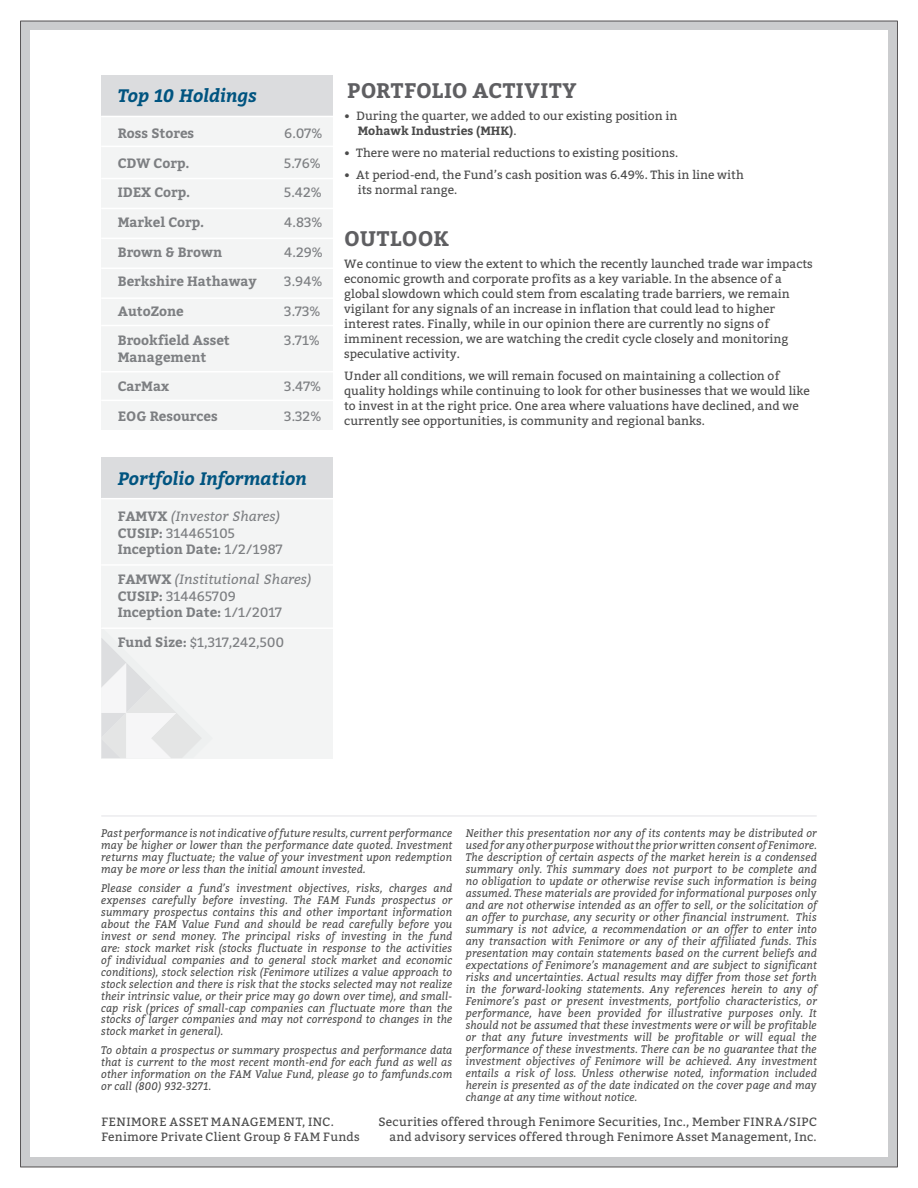
<style>
.page{position:relative;width:918px;height:1188px;background:#fff}
.page>*{position:absolute;margin:0;border:0;box-sizing:border-box;transform-origin:0 0}
.t1{font:700 21px "Bitter";letter-spacing:.02em;color:#5f5f62}
.t2{font:italic 700 18px "Bitter";letter-spacing:-.01em;color:#005480}
.t3{font:700 13.5px/16.5px "Bitter";color:#7d7f82}
.t4{font:13.5px "Bitter";color:#7d7f82}
.t5{font:12px/15px "Bitter";color:#4b4b4b}
.t6{font:12px/15px "Bitter";letter-spacing:.02em;color:#4b4b4b}
.t7{font:italic 10.95px/12px "Bitter";letter-spacing:.015em;color:#4b4b4b;text-align:justify;scale:.92 1}
.s1{font-weight:400;font-style:italic}
.s2{font-weight:400}
.s3{font-weight:700}
</style>
<div class="page">
<div style="left:21px;top:21px;width:876px;height:1146px;border:18px solid #cbccce"></div>
<div style="left:30px;top:30px;width:858px;height:1127px;background:#fff"></div>
<div style="left:101px;top:458px;width:232px;height:300px;background:#f3f4f4"></div>
<svg style="left:101px;top:638px;width:101px;height:120px"></svg>
<div style="left:101px;top:76px;width:232px;height:354px;background:#f3f4f4"></div>
<div style="left:101px;top:458px;width:232px;height:40px;background:#dbdcde"></div>
<div style="left:101px;top:76px;width:232px;height:40px;background:#dbdcde"></div>
<hr style="left:101px;top:627px;width:237px;height:2px;background:#fff">
<hr style="left:101px;top:564px;width:237px;height:2px;background:#fff">
<hr style="left:101px;top:146px;width:237px;height:1px;background:#fff">
<hr style="left:101px;top:178px;width:237px;height:1px;background:#fff">
<hr style="left:101px;top:208px;width:237px;height:1px;background:#fff">
<hr style="left:101px;top:238px;width:237px;height:1px;background:#fff">
<hr style="left:101px;top:268px;width:237px;height:1px;background:#fff">
<hr style="left:101px;top:297px;width:237px;height:2px;background:#fff">
<hr style="left:101px;top:325px;width:237px;height:1px;background:#fff">
<hr style="left:101px;top:371px;width:237px;height:2px;background:#fff">
<hr style="left:101px;top:400px;width:237px;height:1px;background:#fff">
<hr style="left:101px;top:498px;width:237px;height:1px;background:#fff">
<hr style="left:101px;top:116px;width:237px;height:1px;background:#fff">
<hr style="left:101px;top:815px;width:716px;height:2px;background:#ececee">
<h2 class="t2" style="left:118px;top:81px;width:140px">Top 10 Holdings</h2>
<p class="t3" style="left:118px;top:125px;width:78px">Ross Stores</p>
<p class="t4" style="left:284px;top:125px;width:40px">6.07%</p>
<p class="t3" style="left:118px;top:155px;width:73px">CDW Corp.</p>
<p class="t4" style="left:284px;top:155px;width:38px">5.76%</p>
<p class="t3" style="left:118px;top:184px;width:74px">IDEX Corp.</p>
<p class="t4" style="left:284px;top:185px;width:39px">5.42%</p>
<p class="t3" style="left:118px;top:214px;width:88px">Markel Corp.</p>
<p class="t4" style="left:284px;top:214px;width:40px">4.83%</p>
<p class="t3" style="left:118px;top:244px;width:106px">Brown &amp; Brown</p>
<p class="t4" style="left:284px;top:244px;width:40px">4.29%</p>
<p class="t3" style="left:118px;top:273px;width:141px">Berkshire Hathaway</p>
<p class="t4" style="left:284px;top:274px;width:40px">3.94%</p>
<p class="t3" style="left:118px;top:303px;width:67px">AutoZone</p>
<p class="t4" style="left:284px;top:303px;width:38px">3.73%</p>
<p class="t3" style="left:118px;top:333px;width:114px">Brookfield Asset</p>
<p class="t4" style="left:284px;top:333px;width:37px">3.71%</p>
<p class="t3" style="left:118px;top:342px;width:90px;line-height:29.5px">Management<br>CarMax</p>
<p class="t4" style="left:284px;top:379px;width:38px">3.47%</p>
<p class="t3" style="left:118px;top:408px;width:101px">EOG Resources</p>
<p class="t4" style="left:284px;top:408px;width:39px">3.32%</p>
<h2 class="t2" style="left:118px;top:464px;width:190px">Portfolio Information</h2>
<p class="t3" style="left:118px;top:508px;width:166px">FAMVX <span class="s1">(Investor Shares)<br></span>CUSIP: <span class="s2">314465105<br></span>Inception Date: <span class="s2">1/2/1987</span></p>
<p class="t3" style="left:118px;top:571px;width:195px">FAMWX <span class="s1">(Institutional Shares)<br></span>CUSIP: <span class="s2">314465709<br></span>Inception Date: <span class="s2">1/1/2017</span></p>
<p class="t4" style="left:118px;top:635px;width:168px"><span class="s3">Fund Size:</span> $1,317,242,500</p>
<h1 class="t1" style="left:347px;top:78px;width:231px">PORTFOLIO ACTIVITY</h1>
<p class="t5" style="left:358px;top:109px;width:321px;text-indent:-14px">• During the quarter, we added to our existing position in<br><span class="s3">Mohawk Industries (MHK)</span>.</p>
<p class="t5" style="left:344px;top:145px;width:335px">• There were no material reductions to existing positions.</p>
<p class="t5" style="left:358px;top:167px;width:388px;text-indent:-14px">• At period-end, the Fund’s cash position was 6.49%. This in line with its normal range.</p>
<h1 class="t1" style="left:344px;top:226px;width:106px">OUTLOOK</h1>
<p class="t5" style="left:344px;top:256px;width:470px">We continue to view the extent to which the recently launched trade war impacts economic growth and corporate profits as a key variable. In the absence of a global slowdown which could stem from escalating trade barriers, we remain vigilant for any signals of an increase in inflation that could lead to higher interest rates. Finally, while in our opinion there are currently no signs of imminent recession, we are watching the credit cycle closely and monitoring speculative activity.</p>
<p class="t5" style="left:344px;top:368px;width:467px">Under all conditions, we will remain focused on maintaining a collection of quality holdings while continuing to look for other businesses that we would like to invest in at the right price. One area where valuations have declined, and we currently see opportunities, is community and regional banks.</p>
<p class="t7" style="left:466px;top:826px;width:383px">Neither this presentation nor any of its contents may be distributed or used for any other purpose without the prior written consent of Fenimore.<br>The description of certain aspects of the market herein is a condensed summary only. This summary does not purport to be complete and no obligation to update or otherwise revise such information is being assumed. These materials are provided for informational purposes only and are not otherwise intended as an offer to sell, or the solicitation of an offer to purchase, any security or other financial instrument. This summary is not advice, a recommendation or an offer to enter into any transaction with Fenimore or any of their affiliated funds. This presentation may contain statements based on the current beliefs and expectations of Fenimore’s management and are subject to significant risks and uncertainties. Actual results may differ from those set forth in the forward-looking statements. Any references herein to any of Fenimore’s past or present investments, portfolio characteristics, or performance, have been provided for illustrative purposes only. It should not be assumed that these investments were or will be profitable or that any future investments will be profitable or will equal the performance of these investments. There can be no guarantee that the investment objectives of Fenimore will be achieved. Any investment entails a risk of loss. Unless otherwise noted, information included herein is presented as of the date indicated on the cover page and may change at any time without notice.</p>
<p class="t5" style="left:379px;top:1114px;width:440px;text-align:right">Securities offered through Fenimore Securities, Inc., Member FINRA/SIPC and advisory services offered through Fenimore Asset Management, Inc.</p>
<p class="t7" style="left:101px;top:826px;width:383px">Past performance is not indicative of future results, current performance may be higher or lower than the performance date quoted. Investment returns may fluctuate; the value of your investment upon redemption may be more or less than the initial amount invested.</p>
<p class="t7" style="left:101px;top:881px;width:383px">Please consider a fund’s investment objectives, risks, charges and expenses carefully before investing. The FAM Funds prospectus or summary prospectus contains this and other important information about the FAM Value Fund and should be read carefully before you invest or send money. The principal risks of investing in the fund are: stock market risk (stocks fluctuate in response to the activities of individual companies and to general stock market and economic conditions), stock selection risk (Fenimore utilizes a value approach to stock selection and there is risk that the stocks selected may not realize their intrinsic value, or their price may go down over time), and small&shy;cap risk (prices of small-cap companies can fluctuate more than the stocks of larger companies and may not correspond to changes in the stock market in general).</p>
<p class="t7" style="left:101px;top:1044px;width:383px">To obtain a prospectus or summary prospectus and performance data that is current to the most recent month-end for each fund as well as other information on the FAM Value Fund, please go to famfunds.com or call (800) 932-3271.</p>
<p class="t6" style="left:101px;top:1114px;width:260px">FENIMORE ASSET MANAGEMENT, INC.<br>Fenimore Private Client Group &amp; FAM Funds</p>
</div>
